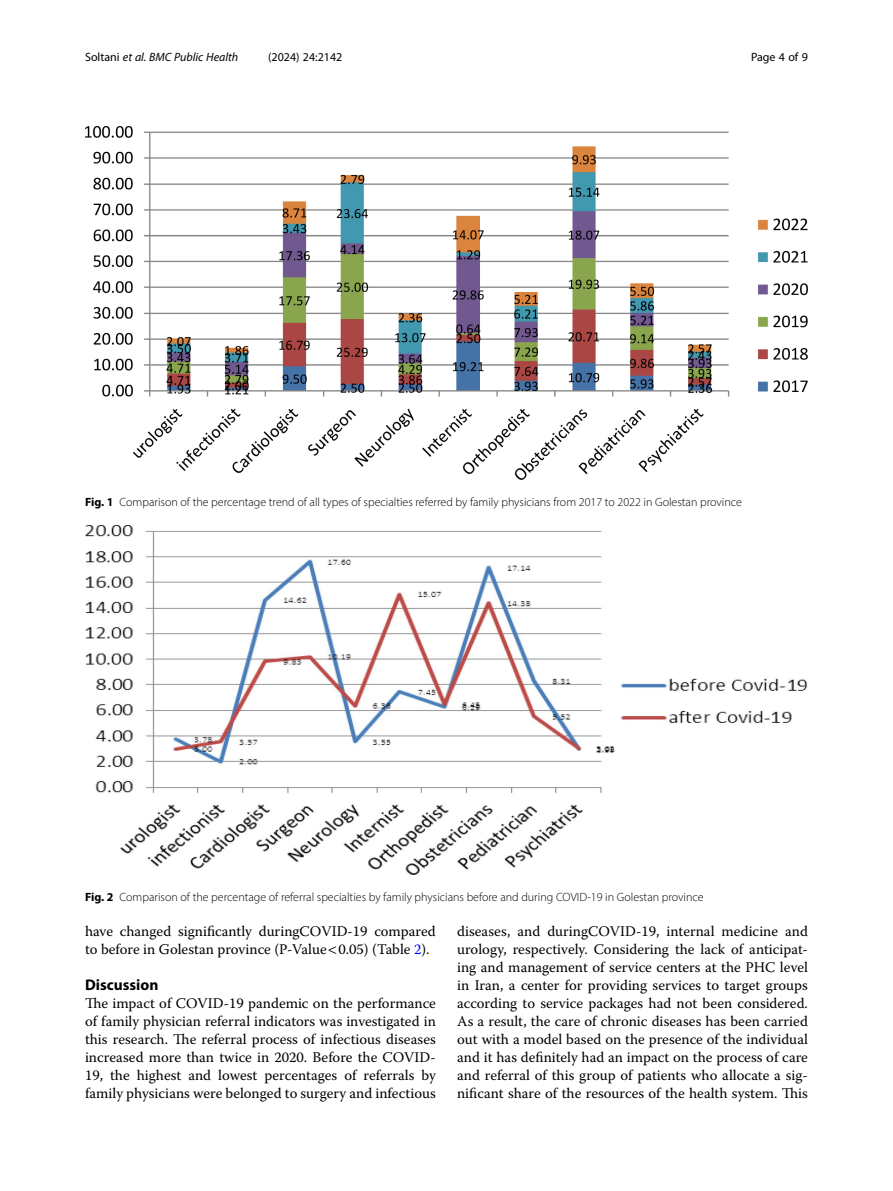
<style>
.page{position:relative;width:893px;height:1191px;background:#fff}
.page>*{position:absolute;margin:0;border:0;box-sizing:border-box;transform-origin:0 0}
.Head_1{font:700 15.45px "Myriad Pro";color:#000}
.Body_Text{font:14.7px/18px "Warnock Pro";color:#000;text-align:justify}
.Body_Text_Indent{font:14.7px/18px "Warnock Pro";color:#000}
.Figure_Caption{font:300 12px "Myriad Pro";color:#000}
.t1{font:italic 12px "Myriad Pro";color:#000}
.t2{font:12px "Myriad Pro";color:#000}
.s1{font-style:normal}
.s2{font-weight:700}
.s3{color:#00f}
</style>
<div class="page">
<img style="left:85px;top:526px;width:723px;height:348px">
<img style="left:85px;top:126px;width:723px;height:353px">
<p class="t1" style="left:85px;top:50px;width:155px"><span class="s1">Soltani</span> et al. BMC Public Health</p>
<p class="t2" style="left:268px;top:50px;width:76px">(2024) 24:2142</p>
<p class="t2" style="left:751px;top:50px;width:58px">Page 4 of 9</p>
<p class="Figure_Caption" style="left:85px;top:495px;width:658px"><span class="s2">Fig. 1</span> Comparison of the percentage trend of all types of specialties referred by family physicians from 2017 to 2022 in Golestan province</p>
<p class="Figure_Caption" style="left:85px;top:890px;width:620px"><span class="s2">Fig. 2</span> Comparison of the percentage of referral specialties by family physicians before and during COVID-19 in Golestan province</p>
<p class="Body_Text_Indent" style="left:85px;top:922px;width:352px">have changed significantly duringCOVID-19 compared to before in Golestan province (P-Value 0.05) (Table <span class="s3">2</span>).</p>
<p class="Head_1" style="left:85px;top:975px;width:75px">Discussion</p>
<p class="Body_Text" style="left:85px;top:994px;width:352px">The impact of COVID-19 pandemic on the performance of family physician referral indicators was investigated in this research. The referral process of infectious diseases increased more than twice in 2020. Before the COVID-19, the highest and lowest percentages of referrals by family physicians were belonged to surgery and infectious</p>
<p class="Body_Text" style="left:457px;top:922px;width:352px">diseases, and duringCOVID-19, internal medicine and urology, respectively. Considering the lack of anticipat&shy;ing and management of service centers at the PHC level in Iran, a center for providing services to target groups according to service packages had not been considered.<br>As a result, the care of chronic diseases has been carried out with a model based on the presence of the individual and it has definitely had an impact on the process of care and referral of this group of patients who allocate a sig&shy;nificant share of the resources of the health system. This</p>
</div>
